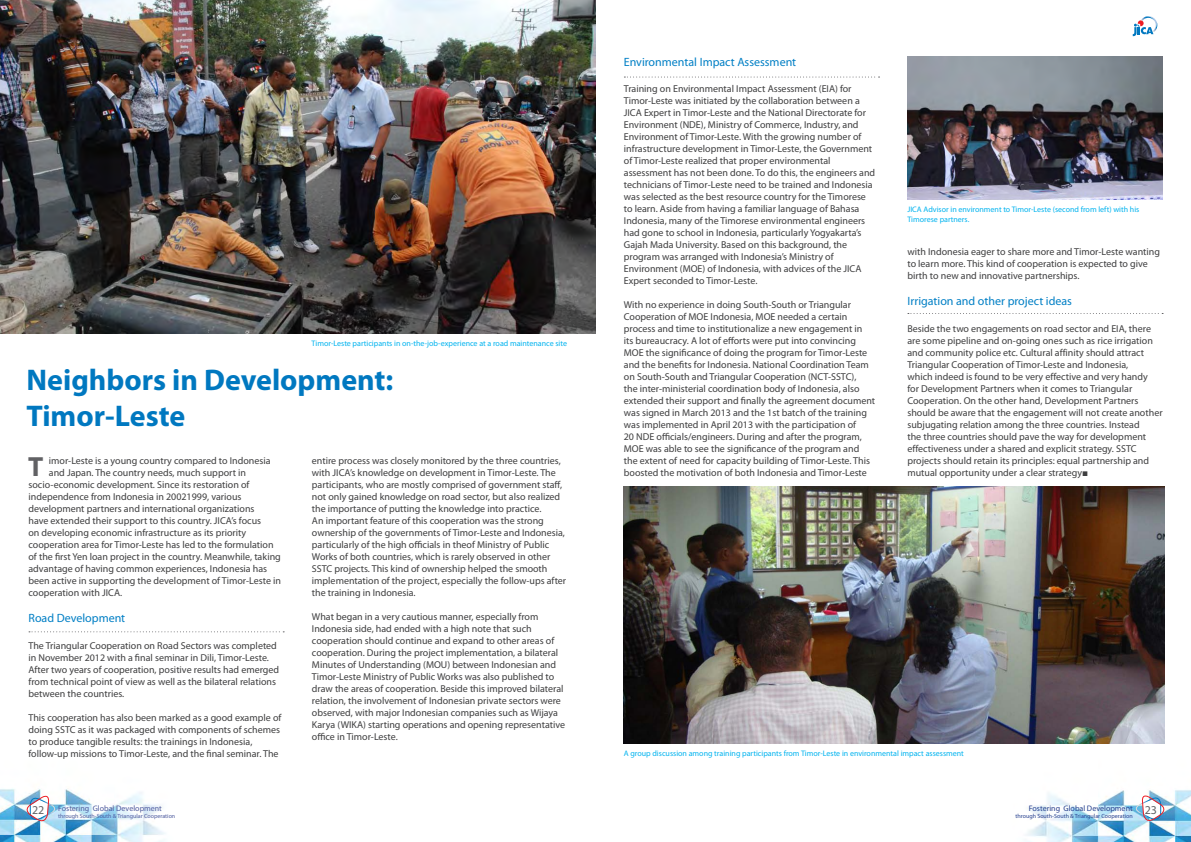
<style>
.page{position:relative;width:1191px;height:842px;background:#fff}
.page>*{position:absolute;margin:0;border:0;box-sizing:border-box;transform-origin:0 0}
.t1{font:700 30px/36px "Myriad Pro";color:#0078c0}
.body_text{font:700 27.8px "Myriad Pro";color:#616164}
.body_text-2{font:12px "Myriad Pro";color:#007fc5}
.t2{font:12px "Myriad Pro";color:#616164}
.body_text-3{font:10px/12px "Myriad Pro";color:#3e3e3f}
.body_text-4{font:8px/9.6px "Myriad Pro";color:#00b3ef}
.t3{font:8px "Myriad Pro";color:#253f8e}
.t4{font:8px "Myriad Pro";color:#4d5a9e}
.t5{font:6px "Myriad Pro";color:#253f8e}
.t6{font:6px "Myriad Pro";color:#4d5a9e}
.s1{font-family:"Arial"}
</style>
<div class="page">
<img style="left:0;top:788px;width:1191px;height:54px">
<svg style="left:1132px;top:16px;width:25px;height:20px"></svg>
<svg style="left:1131px;top:508px;width:37px;height:317px"></svg>
<img style="left:0;top:0;width:595px;height:333px">
<img style="left:907px;top:57px;width:255px;height:143px">
<img style="left:624px;top:486px;width:540px;height:257px">
<svg style="left:22px;top:631px;width:262px;height:194px"></svg>
<svg style="left:624px;top:77px;width:255px;height:1px"></svg>
<svg style="left:908px;top:313px;width:255px;height:1px"></svg>
<p class="body_text-4" style="left:312px;top:339px;width:257px">Timor-Leste participants in on-the-job-experience at a road maintenance site</p>
<p class="t1" style="left:27px;top:361px;width:368px">Neighbors in Development:<br>Timor-Leste</p>
<p class="body_text" style="left:28px;top:448px;width:17px">T</p>
<p class="body_text-3" style="left:49px;top:454px;width:223px">imor-Leste is a young country compared to Indonesia</p>
<p class="body_text-3" style="left:312px;top:454px;width:256px">entire process was closely monitored by the three countries, with JICA’s knowledge on development in Timor-Leste. The participants, who are mostly comprised of government staff, not only gained knowledge on road sector, but also realized the importance of putting the knowledge into practice.<br>An important feature of this cooperation was the strong ownership of the governments of Timor-Leste and Indonesia, particularly of the high officials in theof Ministry of Public Works of both countries, which is rarely observed in other SSTC projects. This kind of ownership helped the smooth implementation of the project, especially the follow-ups after the training in Indonesia.</p>
<p class="body_text-3" style="left:312px;top:610px;width:255px">What began in a very cautious manner, especially from Indonesia side, had ended with a high note that such cooperation should continue and expand to other areas of cooperation. During the project implementation, a bilateral Minutes of Understanding (MOU) between Indonesian and Timor-Leste Ministry of Public Works was also published to draw the areas of cooperation. Beside this improved bilateral relation, the involvement of Indonesian private sectors were observed, with major Indonesian companies such as Wijaya Karya (WIKA) starting operations and opening representative office in Timor-Leste.</p>
<p class="body_text-3" style="left:49px;top:466px;width:199px">and Japan. The country needs, much support in</p>
<p class="body_text-3" style="left:28px;top:478px;width:222px">socio-economic development. Since its restoration of</p>
<p class="body_text-3" style="left:28px;top:490px;width:214px">independence from Indonesia in 20021999, various</p>
<p class="body_text-3" style="left:28px;top:502px;width:228px">development partners and international organizations</p>
<p class="body_text-3" style="left:28px;top:514px;width:234px">have extended their support to this country. JICA’s focus</p>
<p class="body_text-3" style="left:28px;top:526px;width:219px">on developing economic infrastructure as its priority</p>
<p class="body_text-3" style="left:28px;top:538px;width:247px">cooperation area for Timor-Leste has led to the formulation</p>
<p class="body_text-3" style="left:28px;top:550px;width:254px">of the first Yen loan project in the country. Meanwhile, taking</p>
<p class="body_text-3" style="left:28px;top:562px;width:240px">advantage of having common experiences, Indonesia has</p>
<p class="body_text-3" style="left:28px;top:574px;width:254px">been active in supporting the development of Timor-Leste in</p>
<p class="body_text-3" style="left:28px;top:586px;width:95px">cooperation with JICA.</p>
<p class="body_text-2" style="left:28px;top:611px;width:98px">Road Development</p>
<p class="body_text-3" style="left:28px;top:639px;width:252px">The Triangular Cooperation on Road Sectors was completed in November 2012 with a final seminar in Dili, Timor-Leste.<br>After two years of cooperation, positive results had emerged from technical point of view as well as the bilateral relations between the countries.</p>
<p class="body_text-3" style="left:28px;top:711px;width:254px">This cooperation has also been marked as a good example of doing SSTC as it was packaged with components of schemes to produce tangible results: the trainings in Indonesia, follow-up missions to Timor-Leste, and the final seminar. The</p>
<p class="body_text-2" style="left:624px;top:54px;width:174px">Environmental Impact Assessment</p>
<p class="body_text-3" style="left:624px;top:83px;width:253px">Training on Environmental Impact Assessment (EIA) for Timor-Leste was initiated by the collaboration between a JICA Expert in Timor-Leste and the National Directorate for Environment (NDE), Ministry of Commerce, Industry, and Environment of Timor-Leste. With the growing number of infrastructure development in Timor-Leste, the Government of Timor-Leste realized that proper environmental assessment has not been done. To do this, the engineers and technicians of Timor-Leste need to be trained and Indonesia was selected as the best resource country for the Timorese to learn. Aside from having a familiar language of Bahasa Indonesia, many of the Timorese environmental engineers had gone to school in Indonesia, particularly Yogyakarta’s Gajah Mada University. Based on this background, the program was arranged with Indonesia’s Ministry of Environment (MOE) of Indonesia, with advices of the JICA Expert seconded to Timor-Leste.</p>
<p class="body_text-3" style="left:624px;top:299px;width:253px">With no experience in doing South-South or Triangular Cooperation of MOE Indonesia, MOE needed a certain process and time to institutionalize a new engagement in<br>its bureaucracy. A lot of efforts were put into convincing MOE the significance of doing the program for Timor-Leste and the benefits for Indonesia. National Coordination Team on South-South and Triangular Cooperation (NCT-SSTC),<br>the inter-ministerial coordination body of Indonesia, also extended their support and finally the agreement document was signed in March 2013 and the 1st batch of the training was implemented in April 2013 with the participation of<br>20 NDE officials/engineers. During and after the program, MOE was able to see the significance of the program and the extent of need for capacity building of Timor-Leste. This boosted the motivation of both Indonesia and Timor-Leste</p>
<p class="body_text-4" style="left:907px;top:205px;width:233px">JICA Advisor in environment to Timor-Leste (second from left) with his<br>Timorese partners.</p>
<p class="body_text-3" style="left:907px;top:245px;width:254px">with Indonesia eager to share more and Timor-Leste wanting to learn more. This kind of cooperation is expected to give birth to new and innovative partnerships.</p>
<p class="body_text-2" style="left:907px;top:294px;width:166px">Irrigation and other project ideas</p>
<p class="body_text-3" style="left:907px;top:322px;width:257px">Beside the two engagements on road sector and EIA, there are some pipeline and on-going ones such as rice irrigation and community police etc. Cultural affinity should attract Triangular Cooperation of Timor-Leste and Indonesia,<br>which indeed is found to be very effective and very handy<br>for Development Partners when it comes to Triangular Cooperation. On the other hand, Development Partners should be aware that the engagement will not create another subjugating relation among the three countries. Instead<br>the three countries should pave the way for development effectiveness under a shared and explicit strategy. SSTC projects should retain its principles: equal partnership and mutual opportunity under a clear strategy<span class="s1">■</span></p>
<p class="body_text-4" style="left:624px;top:748px;width:341px">A group discussion among training participants from Timor-Leste in environmental impact assessment</p>
<p class="t4" style="left:58px;top:803px;width:105px">Fostering Global Development</p>
<p class="t6" style="left:58px;top:812px;width:119px">through South-South &amp; Triangular Cooperation</p>
<p class="t3" style="left:1029px;top:803px;width:105px">Fostering Global Development</p>
<p class="t5" style="left:1015px;top:812px;width:119px">through South-South &amp; Triangular Cooperation</p>
<p class="t2" style="left:32px;top:802px;width:14px">22</p>
<p class="t2" style="left:1144px;top:802px;width:14px">23</p>
</div>
